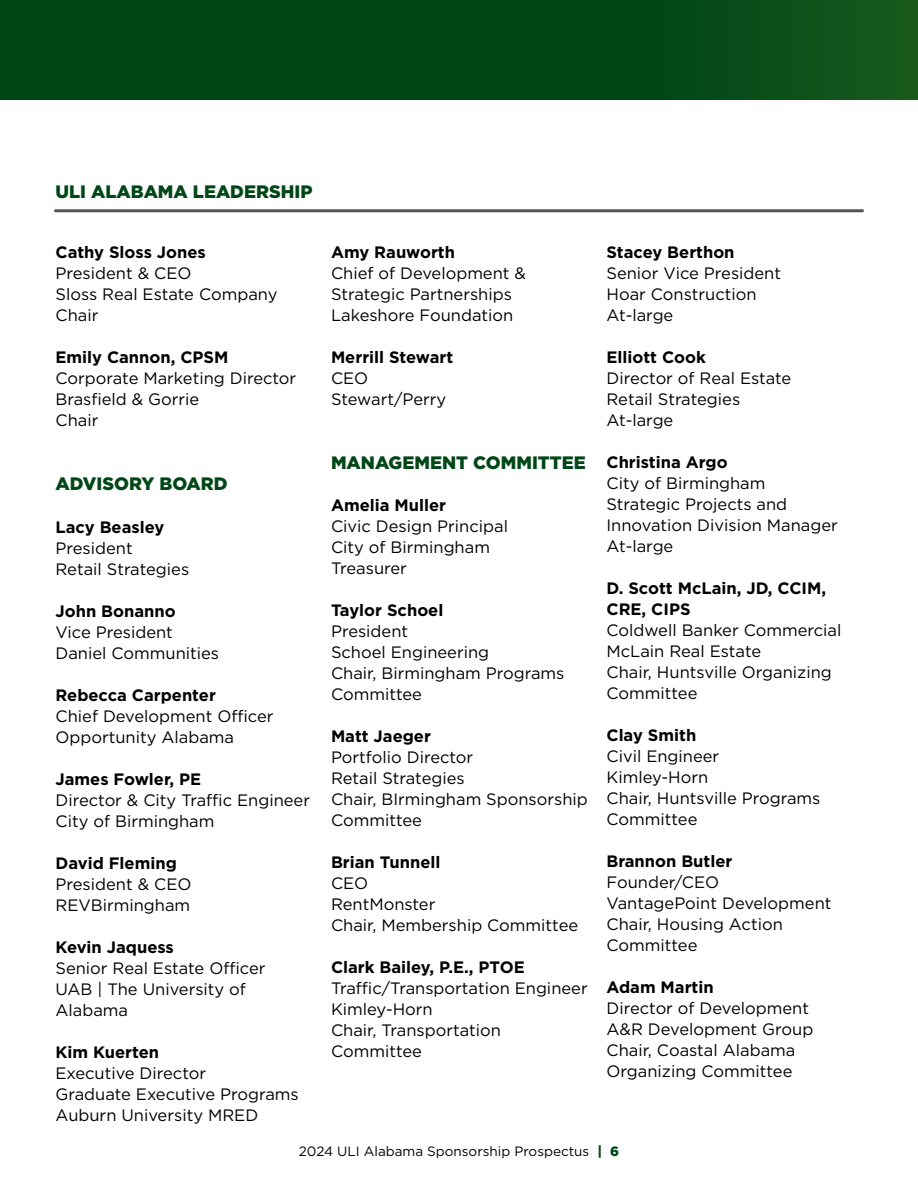
<style>
.page{position:relative;width:918px;height:1188px;background:#fff}
.page>*{position:absolute;margin:0;border:0;box-sizing:border-box;transform-origin:0 0}
.t1{font:900 18px "Gotham";color:#004717}
.t2{font:16.5px/21px "Gotham";color:#000}
.t3{font:700 16.5px/21px "Gotham";color:#000}
.t4{font:13.5px "Gotham";color:#000}
.s1{font-weight:900;color:#004717}
</style>
<div class="page">
<div style="left:0;top:0;width:918px;height:99px;background:linear-gradient(to right,#004316,#0c501a)"></div>
<hr style="left:56px;top:209px;width:806px;height:3px;background:#535658">
<p class="t1" style="left:56px;top:181px;width:258px">ULI ALABAMA LEADERSHIP</p>
<p class="t3" style="left:56px;top:241px;width:152px">Cathy Sloss Jones</p>
<p class="t2" style="left:56px;top:262px;width:224px">President &amp; CEO<br>Sloss Real Estate Company<br>Chair</p>
<p class="t3" style="left:56px;top:347px;width:175px">Emily Cannon, CPSM</p>
<p class="t2" style="left:56px;top:367px;width:242px">Corporate Marketing Director<br>Brasfield &amp; Gorrie<br>Chair</p>
<p class="t1" style="left:56px;top:473px;width:174px">ADVISORY BOARD</p>
<p class="t3" style="left:56px;top:516px;width:110px">Lacy Beasley</p>
<p class="t2" style="left:56px;top:537px;width:135px">President<br>Retail Strategies</p>
<p class="t3" style="left:56px;top:600px;width:122px">John Bonanno</p>
<p class="t2" style="left:56px;top:621px;width:165px">Vice President<br>Daniel Communities</p>
<p class="t3" style="left:56px;top:684px;width:162px">Rebecca Carpenter</p>
<p class="t2" style="left:56px;top:705px;width:219px">Chief Development Officer<br>Opportunity Alabama</p>
<p class="t3" style="left:56px;top:768px;width:147px">James Fowler, PE</p>
<p class="t2" style="left:56px;top:789px;width:256px">Director &amp; City Traffic Engineer<br>City of Birmingham</p>
<p class="t3" style="left:56px;top:852px;width:123px">David Fleming</p>
<p class="t2" style="left:56px;top:873px;width:137px">President &amp; CEO<br>REVBirmingham</p>
<p class="t3" style="left:56px;top:936px;width:120px">Kevin Jaquess</p>
<p class="t2" style="left:56px;top:957px;width:211px">Senior Real Estate Officer<br>UAB | The University of<br>Alabama</p>
<p class="t3" style="left:56px;top:1041px;width:105px">Kim Kuerten</p>
<p class="t2" style="left:56px;top:1062px;width:245px">Executive Director<br>Graduate Executive Programs<br>Auburn University MRED</p>
<p class="t3" style="left:331px;top:242px;width:126px">Amy Rauworth</p>
<p class="t2" style="left:331px;top:262px;width:197px">Chief of Development &amp;<br>Strategic Partnerships<br>Lakeshore Foundation</p>
<p class="t3" style="left:331px;top:347px;width:124px">Merrill Stewart</p>
<p class="t2" style="left:331px;top:367px;width:117px">CEO<br>Stewart/Perry</p>
<p class="t1" style="left:331px;top:452px;width:256px">MANAGEMENT COMMITTEE</p>
<p class="t3" style="left:331px;top:495px;width:117px">Amelia Muller</p>
<p class="t2" style="left:331px;top:515px;width:179px">Civic Design Principal<br>City of Birmingham<br>Treasurer</p>
<p class="t3" style="left:331px;top:600px;width:114px">Taylor Schoel</p>
<p class="t2" style="left:331px;top:620px;width:235px">President<br>Schoel Engineering<br>Chair, Birmingham Programs<br>Committee</p>
<p class="t3" style="left:331px;top:726px;width:101px">Matt Jaeger</p>
<p class="t2" style="left:331px;top:746px;width:258px">Portfolio Director<br>Retail Strategies<br>Chair, BIrmingham Sponsorship<br>Committee</p>
<p class="t3" style="left:331px;top:852px;width:111px">Brian Tunnell</p>
<p class="t2" style="left:331px;top:872px;width:249px">CEO<br>RentMonster<br>Chair, Membership Committee</p>
<p class="t3" style="left:331px;top:957px;width:195px">Clark Bailey, P.E., PTOE</p>
<p class="t2" style="left:331px;top:977px;width:258px">Traffic/Transportation Engineer<br>Kimley-Horn<br>Chair, Transportation<br>Committee</p>
<p class="t3" style="left:607px;top:242px;width:130px">Stacey Berthon</p>
<p class="t2" style="left:607px;top:262px;width:176px">Senior Vice President<br>Hoar Construction<br>At-large</p>
<p class="t3" style="left:607px;top:347px;width:101px">Elliott Cook</p>
<p class="t2" style="left:607px;top:367px;width:186px">Director of Real Estate<br>Retail Strategies<br>At-large</p>
<p class="t3" style="left:607px;top:452px;width:123px">Christina Argo</p>
<p class="t2" style="left:607px;top:472px;width:233px">City of Birmingham<br>Strategic Projects and<br>Innovation Division Manager<br>At-large</p>
<p class="t3" style="left:607px;top:578px;width:221px">D. Scott McLain, JD, CCIM,<br>CRE, CIPS</p>
<p class="t2" style="left:607px;top:619px;width:236px">Coldwell Banker Commercial<br>McLain Real Estate<br>Chair, Huntsville Organizing<br>Committee</p>
<p class="t3" style="left:607px;top:725px;width:91px">Clay Smith</p>
<p class="t2" style="left:607px;top:745px;width:215px">Civil Engineer<br>Kimley-Horn<br>Chair, Huntsville Programs<br>Committee</p>
<p class="t3" style="left:607px;top:851px;width:127px">Brannon Butler</p>
<p class="t2" style="left:607px;top:871px;width:227px">Founder/CEO<br>VantagePoint Development<br>Chair, Housing Action<br>Committee</p>
<p class="t3" style="left:607px;top:977px;width:109px">Adam Martin</p>
<p class="t2" style="left:607px;top:997px;width:208px">Director of Development<br>A&amp;R Development Group<br>Chair, Coastal Alabama<br>Organizing Committee</p>
<p class="t4" style="left:299px;top:1143px;width:322px">2024 ULI Alabama Sponsorship Prospectus <span class="s1">| 6</span></p>
</div>
